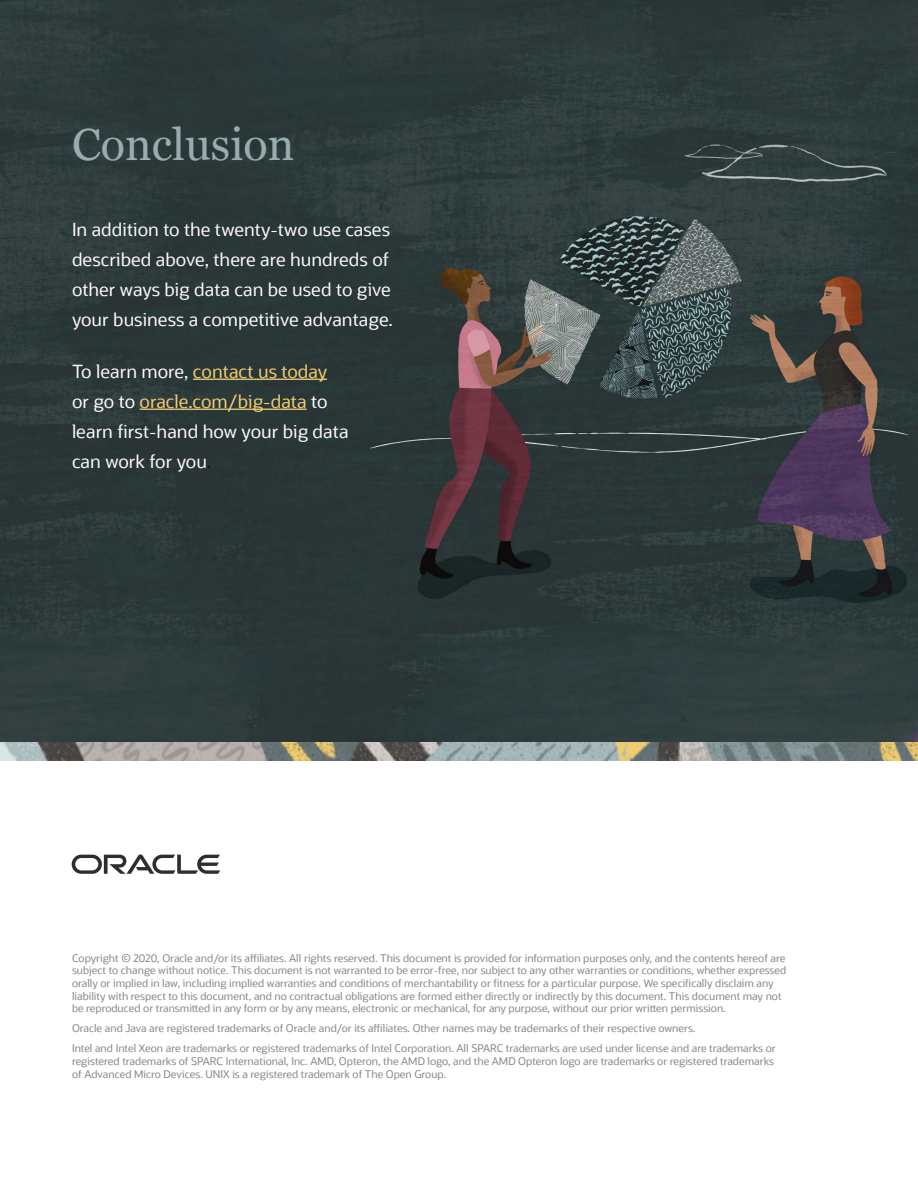
<style>
.page{position:relative;width:918px;height:1188px;background:#fff}
.page>*{position:absolute;margin:0;border:0;box-sizing:border-box;transform-origin:0 0}
.t1{font:45px "Georgia";color:#99adae}
.Introductory_body{font:18px/30px "Oracle Sans";color:#fdf8fa}
.t2{font:10.5px/12.6px "Oracle Sans";color:#8b8580}
.s1{color:#f0cc71}
.s2{color:#131515}
</style>
<div class="page">
<img style="left:0;top:0;width:918px;height:742px">
<img style="left:0;top:742px;width:918px;height:18px">
<hr style="left:193px;top:379px;width:134px;height:1px;background:#f0cc71">
<hr style="left:140px;top:409px;width:167px;height:1px;background:#f0cc71">
<svg style="left:72px;top:854px;width:148px;height:20px"></svg>
<p class="t1" style="left:72px;top:112px;width:224px">Conclusion</p>
<p class="Introductory_body" style="left:72px;top:214px;width:322px">In addition to the twenty-two use cases described above, there are hundreds of other ways big data can be used to give your business a competitive advantage.</p>
<p class="Introductory_body" style="left:72px;top:357px;width:278px">To learn more, <span class="s1">contact us today </span>or go to <span class="s1">oracle.com/big-data</span> to learn first-hand how your big data can work for you<span class="s2">.</span></p>
<p class="t2" style="left:72px;top:952px;width:716px">Copyright © 2020, Oracle and/or its affiliates. All rights reserved. This document is provided for information purposes only, and the contents hereof are subject to change without notice. This document is not warranted to be error-free, nor subject to any other warranties or conditions, whether expressed orally or implied in law, including implied warranties and conditions of merchantability or fitness for a particular purpose. We specifically disclaim any liability with respect to this document, and no contractual obligations are formed either directly or indirectly by this document. This document may not be reproduced or transmitted in any form or by any means, electronic or mechanical, for any purpose, without our prior written permission.</p>
<p class="t2" style="left:72px;top:1022px;width:625px">Oracle and Java are registered trademarks of Oracle and/or its affiliates. Other names may be trademarks of their respective owners.</p>
<p class="t2" style="left:72px;top:1042px;width:705px">Intel and Intel Xeon are trademarks or registered trademarks of Intel Corporation. All SPARC trademarks are used under license and are trademarks or registered trademarks of SPARC International, Inc. AMD, Opteron, the AMD logo, and the AMD Opteron logo are trademarks or registered trademarks of Advanced Micro Devices. UNIX is a registered trademark of The Open Group.</p>
</div>
